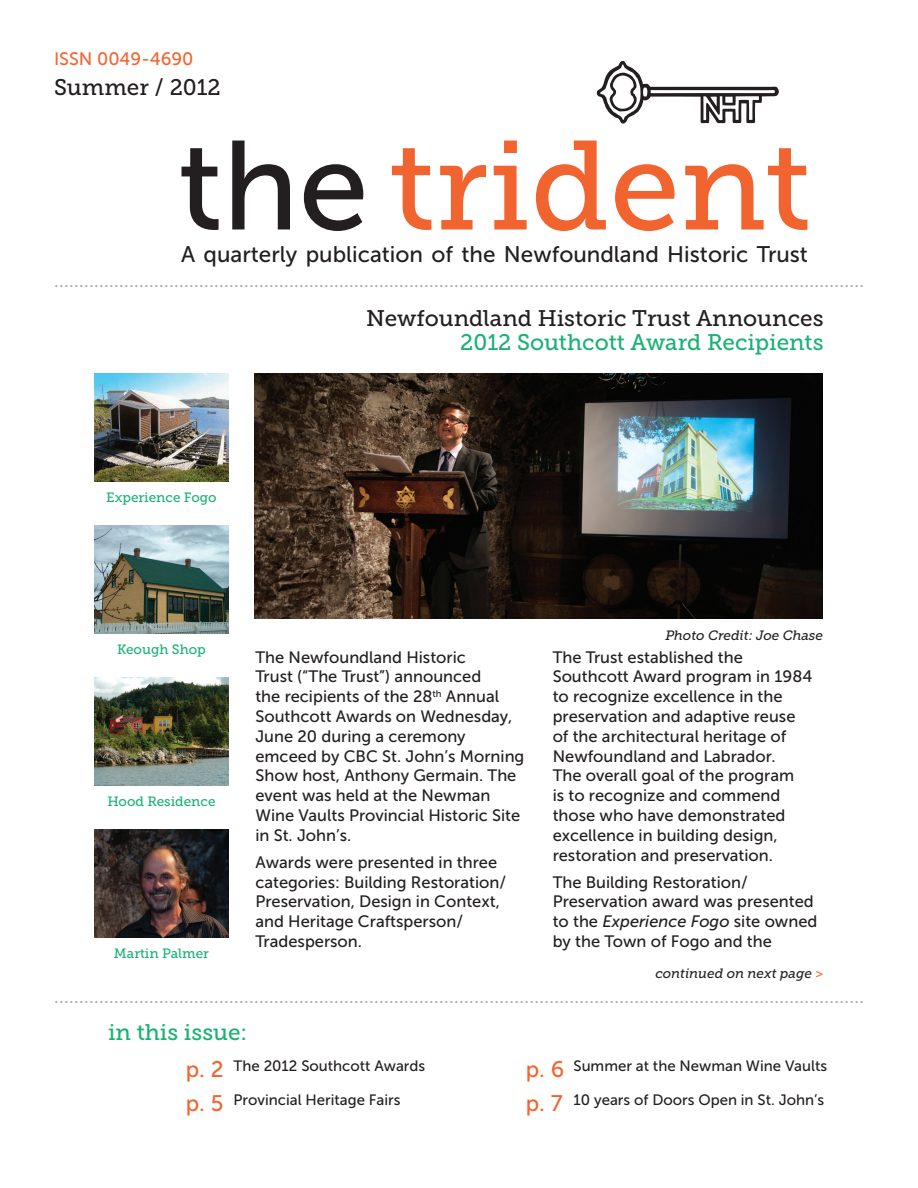
<style>
.page{position:relative;width:918px;height:1188px;background:#fff}
.page>*{position:absolute;margin:0;border:0;box-sizing:border-box;transform-origin:0 0}
.t1{font:126px "Museo Slab 500";color:#f2642f}
.t2{font:22.5px "Museo Sans 500";color:#231f20}
.t3{font:22.5px "Museo Slab 500";color:#231f20}
.t4{font:22.5px "Museo Slab 500";color:#19b273}
.t5{font:18px "Museo Slab 500";color:#a8a9ad}
.t6{font:18px "Museo Sans 500";color:#f2642f}
.t7{font:16.5px/19.8px "Museo Sans 500";color:#231f20}
.t8{font:15px "Museo Sans 500";color:#231f20}
.t9{font:13.5px "Museo Slab 500";color:#19b273}
.t10{font:italic 13.5px "Museo Slab 500";color:#231f20}
.s1{font-family:"Museo Sans 500";color:#231f20}
.s2{font-style:italic}
.s3{font-family:"Museo Sans 500";font-style:normal;color:#f2642f}
.s4{font-size:22.5px;color:#f2642f}
</style>
<div class="page">
<svg style="left:597px;top:61px;width:182px;height:63px"></svg>
<img style="left:255px;top:374px;width:568px;height:245px">
<img style="left:95px;top:374px;width:133px;height:108px">
<img style="left:95px;top:526px;width:133px;height:108px">
<img style="left:95px;top:678px;width:133px;height:108px">
<img style="left:95px;top:830px;width:133px;height:108px">
<p class="t6" style="left:54px;top:49px;width:141px">ISSN 0049-4690</p>
<h2 class="t3" style="left:54px;top:75px;width:168px">Summer / 2012</h2>
<h1 class="t1" style="left:178px;top:116px;width:635px"><span class="s1">the</span> trident</h1>
<h2 class="t2" style="left:181px;top:242px;width:628px">A quarterly publication of the Newfoundland Historic Trust</h2>
<p class="t5" style="left:54px;top:271px;width:812px">..................................................................................................................................................................</p>
<h2 class="t3" style="left:366px;top:306px;width:459px">Newfoundland Historic Trust Announces</h2>
<h2 class="t4" style="left:460px;top:330px;width:365px">2012 Southcott Award Recipients</h2>
<p class="t9" style="left:106px;top:490px;width:112px">Experience Fogo</p>
<p class="t9" style="left:117px;top:642px;width:90px">Keough Shop</p>
<p class="t9" style="left:107px;top:794px;width:110px">Hood Residence</p>
<p class="t9" style="left:114px;top:946px;width:96px">Martin Palmer</p>
<p class="t7" style="left:255px;top:647px;width:270px">The Newfoundland Historic<br>Trust (“The Trust”) announced<br>the recipients of the 28<sup>th</sup> Annual<br>Southcott Awards on Wednesday,<br>June 20 during a ceremony emceed by CBC St. John’s Morning<br>Show host, Anthony Germain. The event was held at the Newman<br>Wine Vaults Provincial Historic Site in St. John’s.</p>
<p class="t7" style="left:255px;top:852px;width:252px">Awards were presented in three categories: Building Restoration/<br>Preservation, Design in Context, and Heritage Craftsperson/<br>Tradesperson.</p>
<p class="t10" style="left:665px;top:627px;width:159px">Photo Credit: Joe Chase</p>
<p class="t7" style="left:553px;top:647px;width:261px">The Trust established the<br>Southcott Award program in 1984 to recognize excellence in the preservation and adaptive reuse of the architectural heritage of<br>Newfoundland and Labrador.<br>The overall goal of the program<br>is to recognize and commend those who have demonstrated excellence in building design, restoration and preservation.</p>
<p class="t7" style="left:553px;top:872px;width:266px">The Building Restoration/<br>Preservation award was presented to the <span class="s2">Experience Fogo</span> site owned by the Town of Fogo and the</p>
<p class="t10" style="left:655px;top:966px;width:169px">continued on next page <span class="s3">&gt;</span></p>
<p class="t5" style="left:54px;top:987px;width:812px">..................................................................................................................................................................</p>
<h2 class="t4" style="left:108px;top:1020px;width:141px">in this issue:</h2>
<p class="t8" style="left:186px;top:1058px;width:241px"><span class="s4">p. 2</span> The 2012 Southcott Awards</p>
<p class="t8" style="left:526px;top:1058px;width:303px"><span class="s4">p. 6</span> Summer at the Newman Wine Vaults</p>
<p class="t8" style="left:186px;top:1092px;width:216px"><span class="s4">p. 5</span> Provincial Heritage Fairs</p>
<p class="t8" style="left:526px;top:1092px;width:300px"><span class="s4">p. 7</span> 10 years of Doors Open in St. John’s</p>
</div>
